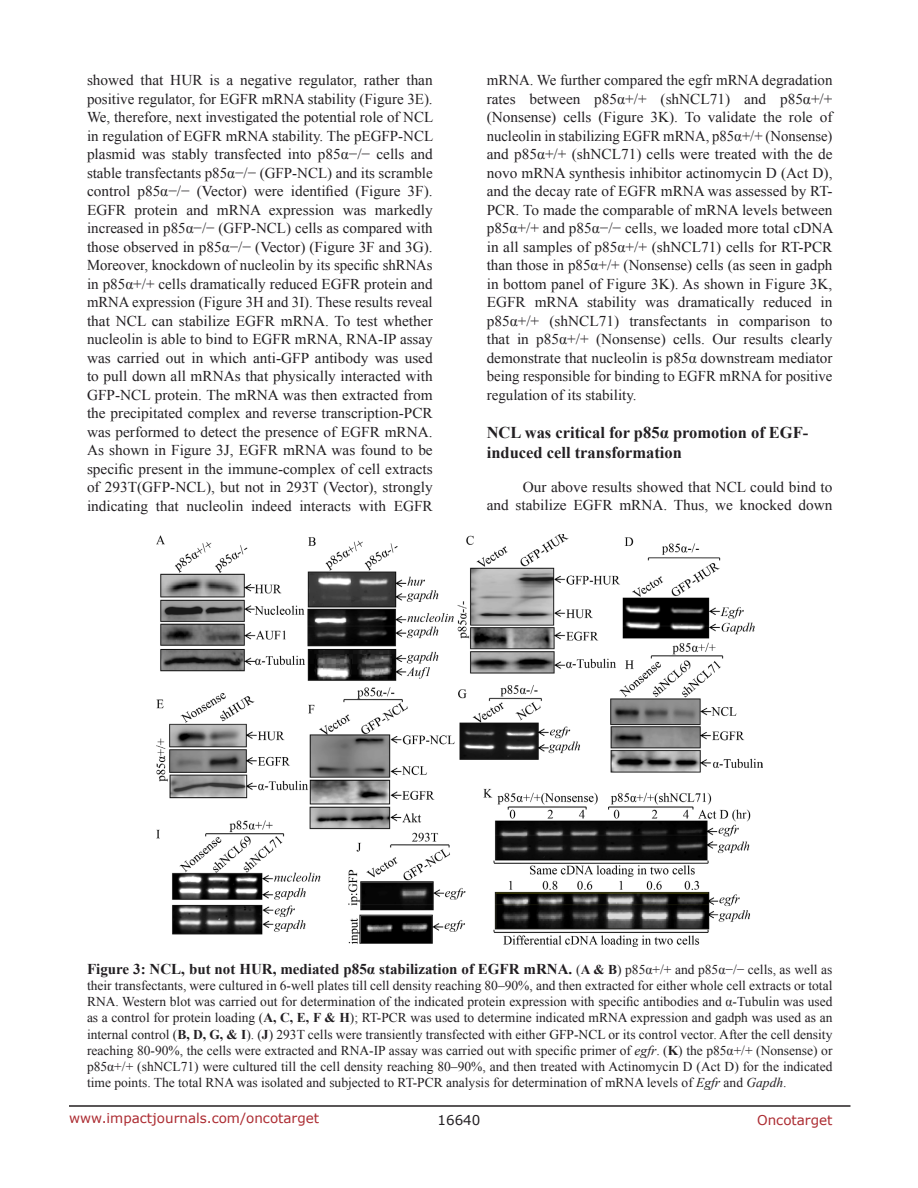
<style>
.page{position:relative;width:918px;height:1188px;background:#fff}
.page>*{position:absolute;margin:0;border:0;box-sizing:border-box;transform-origin:0 0}
.SubHeading{font:700 16.5px/20.2px "Times New Roman";color:#221f22}
.BodyText{font:15px/18.5px "Times New Roman";color:#221f22;text-align:justify}
.FigureText{font:700 15px "Times New Roman";color:#221f22}
.FigureText-2{font:13.5px/16.2px "Times New Roman";color:#221f22;text-align:justify}
.t1{font:13.5px "Verdana";color:#ac2b31}
.t2{font:13.5px "Verdana";color:#221f22}
.s1{font-weight:400;font-size:13.5px}
.s2{font-size:13.5px}
.s3{font-weight:700}
.s4{font-style:italic}
</style>
<div class="page">
<hr style="left:69px;top:1105px;width:781px;height:2px;background:#231f20">
<img style="left:157px;top:534px;width:606px;height:412px">
<p class="BodyText" style="left:87px;top:71px;width:348px">showed that HUR is a negative regulator, rather than positive regulator, for EGFR mRNA stability (Figure 3E).<br>We, therefore, next investigated the potential role of NCL in regulation of EGFR mRNA stability. The pEGFP-NCL plasmid was stably transfected into p85α−/− cells and stable transfectants p85α−/− (GFP-NCL) and its scramble control p85α−/− (Vector) were identified (Figure 3F).<br>EGFR protein and mRNA expression was markedly increased in p85α−/− (GFP-NCL) cells as compared with those observed in p85α−/− (Vector) (Figure 3F and 3G).<br>Moreover, knockdown of nucleolin by its specific shRNAs in p85α+/+ cells dramatically reduced EGFR protein and mRNA expression (Figure 3H and 3I). These results reveal that NCL can stabilize EGFR mRNA. To test whether nucleolin is able to bind to EGFR mRNA, RNA-IP assay was carried out in which anti-GFP antibody was used to pull down all mRNAs that physically interacted with GFP-NCL protein. The mRNA was then extracted from the precipitated complex and reverse transcription-PCR was performed to detect the presence of EGFR mRNA.<br>As shown in Figure 3J, EGFR mRNA was found to be specific present in the immune-complex of cell extracts of 293T(GFP-NCL), but not in 293T (Vector), strongly indicating that nucleolin indeed interacts with EGFR</p>
<p class="BodyText" style="left:487px;top:71px;width:348px">mRNA. We further compared the egfr mRNA degradation rates between p85α+/+ (shNCL71) and p85α+/+ (Nonsense) cells (Figure 3K). To validate the role of nucleolin in stabilizing EGFR mRNA, p85α+/+ (Nonsense) and p85α+/+ (shNCL71) cells were treated with the de novo mRNA synthesis inhibitor actinomycin D (Act D), and the decay rate of EGFR mRNA was assessed by RT-PCR. To made the comparable of mRNA levels between p85α+/+ and p85α−/− cells, we loaded more total cDNA in all samples of p85α+/+ (shNCL71) cells for RT-PCR than those in p85α+/+ (Nonsense) cells (as seen in gadph in bottom panel of Figure 3K). As shown in Figure 3K, EGFR mRNA stability was dramatically reduced in p85α+/+ (shNCL71) transfectants in comparison to that in p85α+/+ (Nonsense) cells. Our results clearly demonstrate that nucleolin is p85α downstream mediator being responsible for binding to EGFR mRNA for positive regulation of its stability.</p>
<p class="SubHeading" style="left:487px;top:422px;width:323px">NCL was critical for p85α promotion of EGF&shy;induced cell transformation</p>
<p class="BodyText" style="left:487px;top:477px;width:347px;text-align:right">Our above results showed that NCL could bind to<br>and stabilize EGFR mRNA. Thus, we knocked down</p>
<p class="FigureText" style="left:87px;top:958px;width:747px">Figure 3: NCL, but not HUR, mediated p85α stabilization of EGFR mRNA. <span class="s1">(</span><span class="s2">A &amp; B</span><span class="s1">) p85α+/+ and p85α−/− cells, as well as</span></p>
<p class="FigureText-2" style="left:87px;top:977px;width:747px">their transfectants, were cultured in 6-well plates till cell density reaching 80–90%, and then extracted for either whole cell extracts or total RNA. Western blot was carried out for determination of the indicated protein expression with specific antibodies and α-Tubulin was used as a control for protein loading (<span class="s3">A, C, E, F &amp; H</span>); RT-PCR was used to determine indicated mRNA expression and gadph was used as an internal control (<span class="s3">B, D, G, &amp; I</span>). (<span class="s3">J</span>) 293T cells were transiently transfected with either GFP-NCL or its control vector. After the cell density reaching 80-90%, the cells were extracted and RNA-IP assay was carried out with specific primer of <span class="s4">egfr</span>. (<span class="s3">K</span>) the p85α+/+ (Nonsense) or p85α+/+ (shNCL71) were cultured till the cell density reaching 80–90%, and then treated with Actinomycin D (Act D) for the indicated time points. The total RNA was isolated and subjected to RT-PCR analysis for determination of mRNA levels of <span class="s4">Egfr</span> and <span class="s4">Gapdh</span>.</p>
<p class="t1" style="left:69px;top:1109px;width:252px">www.impactjournals.com/oncotarget</p>
<p class="t2" style="left:438px;top:1111px;width:44px">16640</p>
<p class="t1" style="left:757px;top:1111px;width:77px">Oncotarget</p>
</div>
